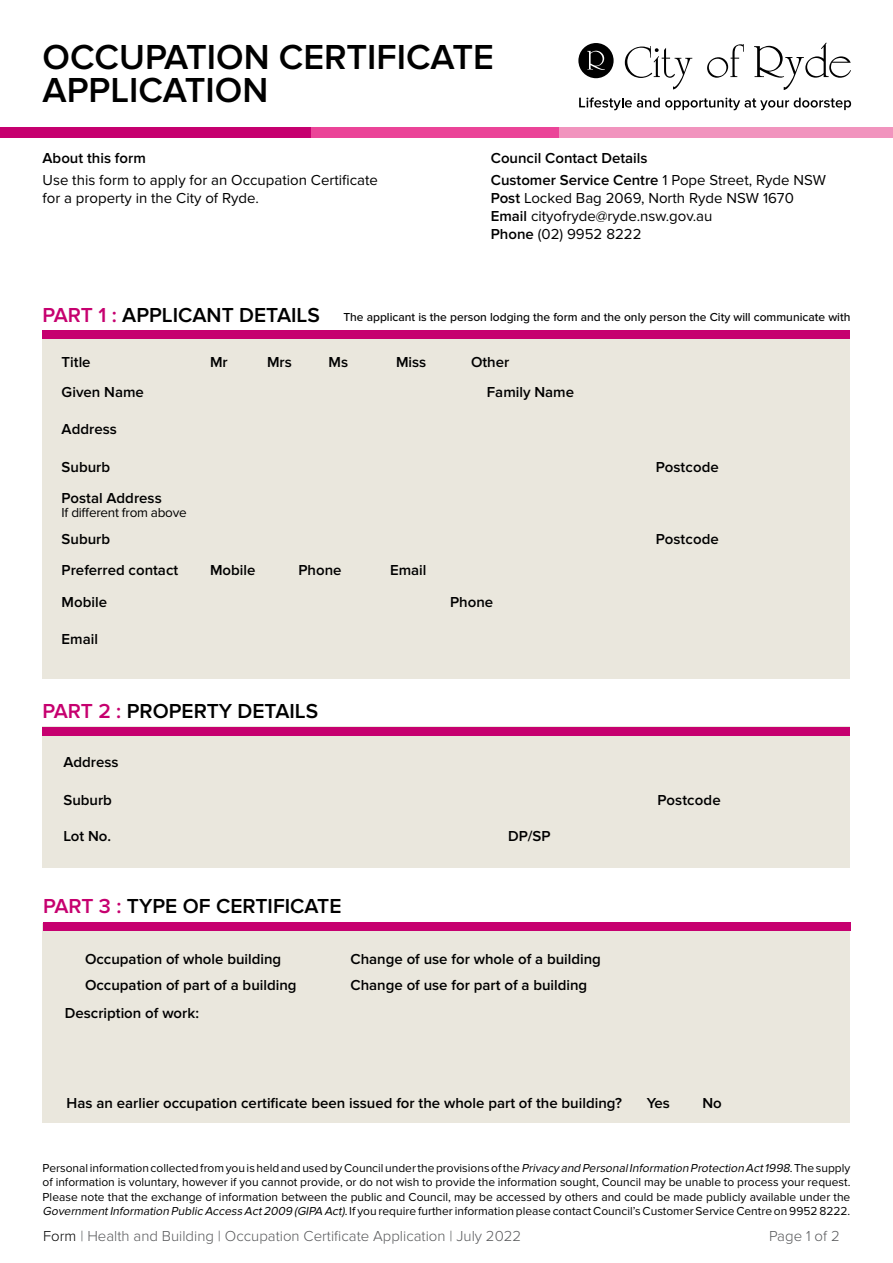
<style>
.page{position:relative;width:893px;height:1263px;background:#fff}
.page>*{position:absolute;margin:0;border:0;box-sizing:border-box;transform-origin:0 0}
.t1{font:600 36px/33px "Proxima Nova";color:#000}
.t2{font:600 21px "Proxima Nova";color:#000}
.t3{font:600 15px/22.2px "Proxima Nova";color:#000}
.t4{font:15px/18px "Proxima Nova";color:#000}
.t5{font:300 15px "Proxima Nova";color:#58595b}
.t6{font:13.5px "Proxima Nova";letter-spacing:-.02em;color:#000}
.t7{font:12px/14.5px "Proxima Nova";color:#000;text-align:justify}
.t8{font:500 12px "Proxima Nova";color:#000}
.s1{font-weight:400}
.s2{font-weight:600}
.s3{color:#c6006f}
.s4{font-style:italic}
.s5{color:#000}
</style>
<div class="page">
<div style="left:43px;top:333px;width:807px;height:345px;background:#eae7dd"></div>
<div style="left:43px;top:726px;width:807px;height:141px;background:#eae7dd"></div>
<div style="left:43px;top:924px;width:807px;height:199px;background:#eae7dd"></div>
<div style="left:0;top:127px;width:312px;height:11px;background:#c6006f"></div>
<div style="left:312px;top:127px;width:248px;height:11px;background:#eb4498"></div>
<div style="left:560px;top:127px;width:333px;height:11px;background:#f194be"></div>
<div style="left:43px;top:331px;width:807px;height:8px;background:#c6006f"></div>
<div style="left:43px;top:727px;width:807px;height:9px;background:#c6006f"></div>
<div style="left:43px;top:922px;width:808px;height:9px;background:#c6006f"></div>
<svg style="left:578px;top:43px;width:273px;height:47px"></svg>
<svg style="left:579px;top:98px;width:272px;height:12px"></svg>
<h1 class="t1" style="left:43px;top:42px;width:453px">OCCUPATION CERTIFICATE<br>APPLICATION</h1>
<p class="t3" style="left:43px;top:148px;width:105px">About this form</p>
<p class="t4" style="left:43px;top:172px;width:337px">Use this form to apply for an Occupation Certificate for a property in the City of Ryde.</p>
<p class="t3" style="left:491px;top:148px;width:337px">Council Contact Details<br>Customer Service Centre <span class="s1">1 Pope Street, Ryde NSW</span></p>
<p class="t4" style="left:491px;top:190px;width:305px"><span class="s2">Post</span> Locked Bag 2069, North Ryde NSW 1670<br><span class="s2">Email</span> cityofryde@ryde.nsw.gov.au<br><span class="s2">Phone</span> (02) 9952 8222</p>
<h2 class="t2" style="left:43px;top:303px;width:279px"><span class="s3">PART 1 :</span> APPLICANT DETAILS</h2>
<p class="t8" style="left:343px;top:310px;width:509px">The applicant is the person lodging the form and the only person the City will communicate with</p>
<p class="t3" style="left:62px;top:351px;width:31px">Title</p>
<p class="t3" style="left:210px;top:351px;width:19px">Mr</p>
<p class="t3" style="left:267px;top:351px;width:26px">Mrs</p>
<p class="t3" style="left:329px;top:351px;width:21px">Ms</p>
<p class="t3" style="left:396px;top:351px;width:32px">Miss</p>
<p class="t3" style="left:471px;top:351px;width:40px">Other</p>
<p class="t3" style="left:62px;top:382px;width:84px">Given Name</p>
<p class="t3" style="left:487px;top:382px;width:89px">Family Name</p>
<p class="t3" style="left:62px;top:419px;width:57px">Address</p>
<p class="t3" style="left:62px;top:456px;width:50px">Suburb</p>
<p class="t3" style="left:656px;top:456px;width:65px">Postcode</p>
<p class="t3" style="left:62px;top:488px;width:102px">Postal Address</p>
<p class="t6" style="left:62px;top:505px;width:127px">If different from above</p>
<p class="t3" style="left:62px;top:528px;width:50px">Suburb</p>
<p class="t3" style="left:656px;top:528px;width:65px">Postcode</p>
<p class="t3" style="left:62px;top:560px;width:118px">Preferred contact</p>
<p class="t3" style="left:210px;top:560px;width:47px">Mobile</p>
<p class="t3" style="left:299px;top:560px;width:45px">Phone</p>
<p class="t3" style="left:390px;top:560px;width:38px">Email</p>
<p class="t3" style="left:62px;top:592px;width:47px">Mobile</p>
<p class="t3" style="left:450px;top:592px;width:45px">Phone</p>
<p class="t3" style="left:62px;top:629px;width:38px">Email</p>
<h2 class="t2" style="left:43px;top:699px;width:277px"><span class="s3">PART 2 :</span> PROPERTY DETAILS</h2>
<p class="t3" style="left:63px;top:752px;width:57px">Address</p>
<p class="t3" style="left:63px;top:789px;width:50px">Suburb</p>
<p class="t3" style="left:657px;top:789px;width:65px">Postcode</p>
<p class="t3" style="left:63px;top:825px;width:49px">Lot No.</p>
<p class="t3" style="left:508px;top:825px;width:44px">DP/SP</p>
<h2 class="t2" style="left:43px;top:894px;width:300px"><span class="s3">PART 3 :</span> TYPE OF CERTIFICATE</h2>
<p class="t3" style="left:85px;top:949px;width:198px">Occupation of whole building</p>
<p class="t3" style="left:350px;top:949px;width:252px">Change of use for whole of a building</p>
<p class="t3" style="left:85px;top:974px;width:213px">Occupation of part of a building</p>
<p class="t3" style="left:350px;top:974px;width:238px">Change of use for part of a building</p>
<p class="t3" style="left:65px;top:1002px;width:136px">Description of work:</p>
<p class="t3" style="left:67px;top:1093px;width:557px">Has an earlier occupation certificate been issued for the whole part of the building?</p>
<p class="t3" style="left:647px;top:1093px;width:25px">Yes</p>
<p class="t3" style="left:702px;top:1093px;width:21px">No</p>
<p class="t7" style="left:43px;top:1161px;width:809px">Personal information collected from you is held and used by Council under the provisions of the <span class="s4">Privacy and PersonalInformation Protection Act1998</span>. The supply of information is voluntary, however if you cannot provide, or do not wish to provide the information sought, Council may be unable to process your request.<br>Please note that the exchange of information between the public and Council, may be accessed by others and could be made publicly available under the <span class="s4">GovernmentInformation Public Access Act2009 (GIPA Act)</span>. If you require further information please contact Council’s Customer Service Centre on 9952 8222.</p>
<p class="t5" style="left:43px;top:1227px;width:480px"><span class="s5">Form</span> | Health and Building | Occupation Certificate Application | July 2022</p>
<p class="t5" style="left:769px;top:1227px;width:72px">Page 1 of 2</p>
</div>
